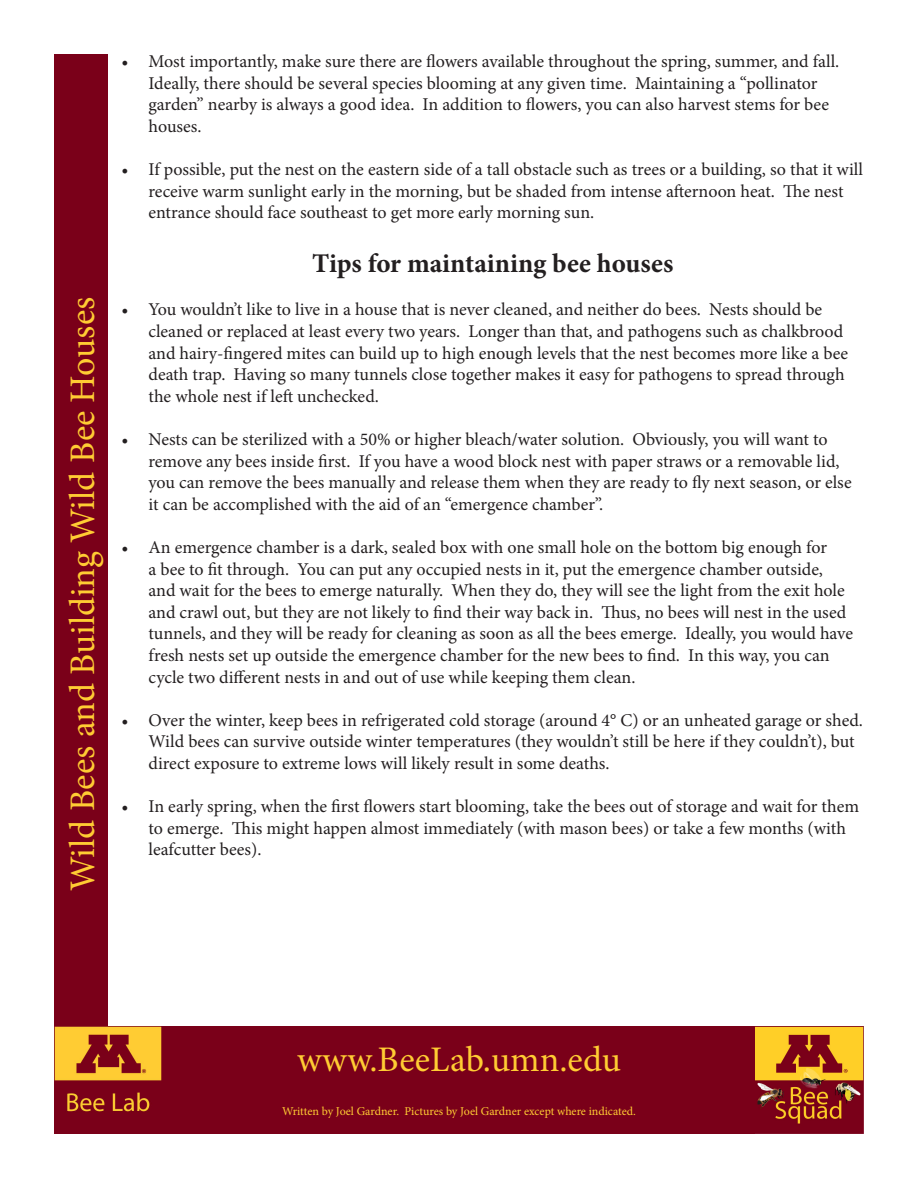
<style>
.page{position:relative;width:918px;height:1188px;background:#fff}
.page>*{position:absolute;margin:0;border:0;box-sizing:border-box;transform-origin:0 0}
.t1{font:36px "Minion Pro";color:#fc3}
.t2{font:700 27px "Minion Pro";color:#231f20}
.t3{font:18px/21.6px "Minion Pro";letter-spacing:-.005em;color:#231f20}
.t4{font:12px "Minion Pro";letter-spacing:-.005em;color:#fc3}
</style>
<div class="page">
<div style="left:54px;top:1026px;width:810px;height:108px;background:#7a0019"></div>
<div style="left:54px;top:54px;width:54px;height:1080px;background:#7a0019"></div>
<img style="left:54px;top:1026px;width:108px;height:86px">
<img style="left:756px;top:1026px;width:108px;height:108px">
<h1 class="t1" style="left:58px;top:891px;width:596px;rotate:-90deg">Wild Bees and Building Wild Bee Houses</h1>
<p class="t3" style="left:148px;top:51px;width:692px;text-indent:-27px">• Most importantly, make sure there are flowers available throughout the spring, summer, and fall.<br>Ideally, there should be several species blooming at any given time. Maintaining a “pollinator garden” nearby is always a good idea. In addition to flowers, you can also harvest stems for bee houses.</p>
<p class="t3" style="left:148px;top:159px;width:716px;text-indent:-27px">• If possible, put the nest on the eastern side of a tall obstacle such as trees or a building, so that it will receive warm sunlight early in the morning, but be shaded from intense afternoon heat. The nest entrance should face southeast to get more early morning sun.</p>
<p class="t2" style="left:312px;top:245px;width:363px">Tips for maintaining bee houses</p>
<p class="t3" style="left:148px;top:299px;width:701px;text-indent:-27px">• You wouldn’t like to live in a house that is never cleaned, and neither do bees. Nests should be cleaned or replaced at least every two years. Longer than that, and pathogens such as chalkbrood and hairy-fingered mites can build up to high enough levels that the nest becomes more like a bee death trap. Having so many tunnels close together makes it easy for pathogens to spread through the whole nest if left unchecked.</p>
<p class="t3" style="left:148px;top:429px;width:705px;text-indent:-27px">• Nests can be sterilized with a 50% or higher bleach/water solution. Obviously, you will want to remove any bees inside first. If you have a wood block nest with paper straws or a removable lid, you can remove the bees manually and release them when they are ready to fly next season, or else it can be accomplished with the aid of an “emergence chamber”.</p>
<p class="t3" style="left:148px;top:537px;width:706px;text-indent:-27px">• An emergence chamber is a dark, sealed box with one small hole on the bottom big enough for<br>a bee to fit through. You can put any occupied nests in it, put the emergence chamber outside, and wait for the bees to emerge naturally. When they do, they will see the light from the exit hole and crawl out, but they are not likely to find their way back in. Thus, no bees will nest in the used tunnels, and they will be ready for cleaning as soon as all the bees emerge. Ideally, you would have fresh nests set up outside the emergence chamber for the new bees to find. In this way, you can cycle two different nests in and out of use while keeping them clean.</p>
<p class="t3" style="left:148px;top:709px;width:716px;text-indent:-27px">• Over the winter, keep bees in refrigerated cold storage (around 4° C) or an unheated garage or shed.<br>Wild bees can survive outside winter temperatures (they wouldn’t still be here if they couldn’t), but direct exposure to extreme lows will likely result in some deaths.</p>
<p class="t3" style="left:148px;top:796px;width:712px;text-indent:-27px">• In early spring, when the first flowers start blooming, take the bees out of storage and wait for them to emerge. This might happen almost immediately (with mason bees) or take a few months (with leafcutter bees).</p>
<h1 class="t1" style="left:297px;top:1036px;width:325px">www.BeeLab.umn.edu</h1>
<p class="t4" style="left:282px;top:1103px;width:355px">Written by Joel Gardner. Pictures by Joel Gardner except where indicated.</p>
</div>
